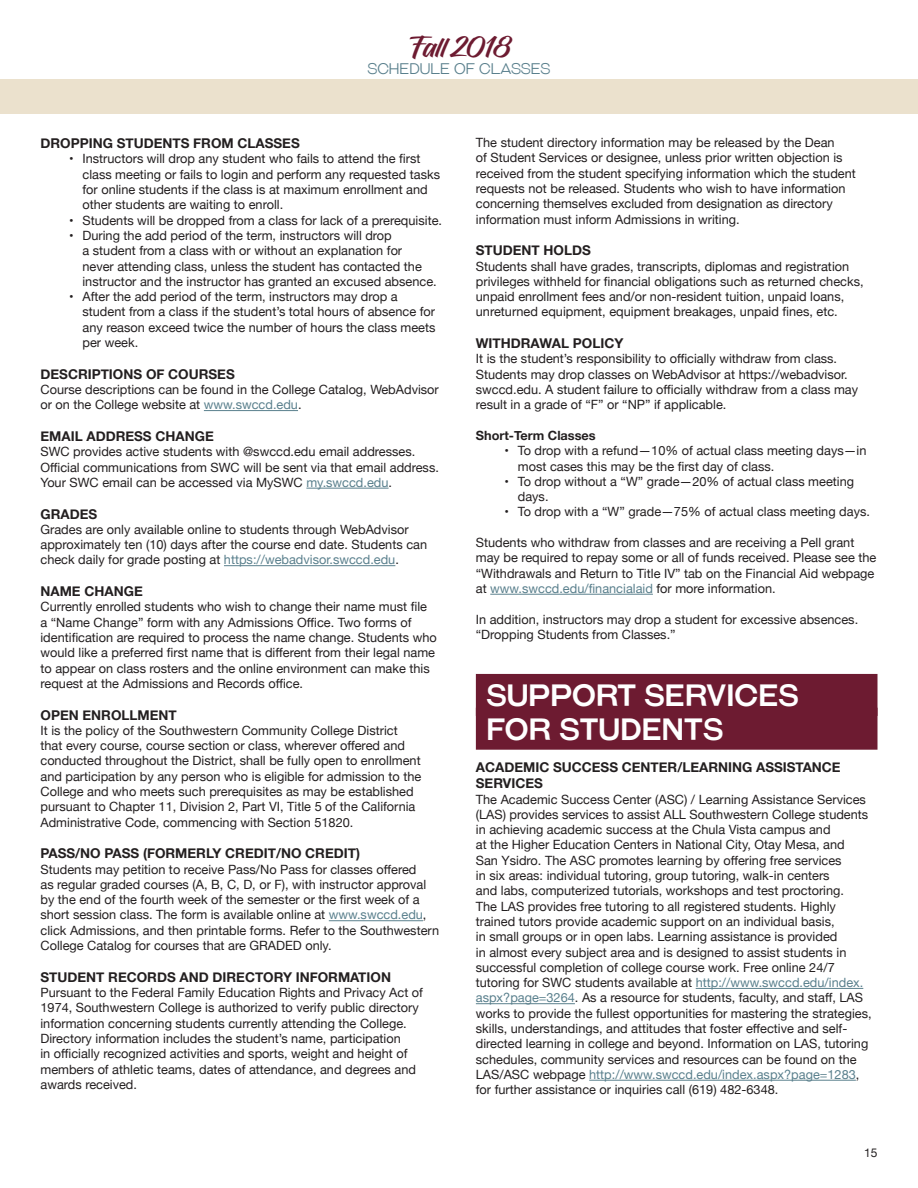
<style>
.page{position:relative;width:918px;height:1188px;background:#fff}
.page>*{position:absolute;margin:0;border:0;box-sizing:border-box;transform-origin:0 0}
.New_FA18_Headers{font:30px "Galderglynn Titling Rg";letter-spacing:.005em;color:#fff}
.t1{font:28.5px "Hughs";color:#6d1b31}
.t2{font:15px "Galderglynn Titling Lt";color:#5a808d}
.SP18_Plain_Text_Bold{font:700 13.5px/16.5px "Helvetica Neue";color:#231f20}
.SP18_Text{font:12.75px/15.3px "Helvetica Neue";color:#231f20}
.Bullets_2{font:12.75px/15.3px "Helvetica Neue";color:#231f20}
.SP18_Text-2{font:700 12.75px "Helvetica Neue";color:#231f20}
.SU16_Classes{font:12px "Helvetica Neue";color:#231f20}
.s1{color:#5a808d}
</style>
<div class="page">
<div style="left:0;top:79px;width:918px;height:35px;background:#ebe1cd"></div>
<hr style="left:204px;top:410px;width:94px;height:1px;background:#5a808d">
<hr style="left:306px;top:488px;width:83px;height:1px;background:#5a808d">
<hr style="left:224px;top:565px;width:171px;height:1px;background:#5a808d">
<hr style="left:329px;top:920px;width:94px;height:1px;background:#5a808d">
<hr style="left:490px;top:594px;width:163px;height:1px;background:#5a808d">
<div style="left:476px;top:674px;width:402px;height:42px;background:#6d1b31"></div>
<div style="left:476px;top:708px;width:402px;height:42px;background:#6d1b31"></div>
<hr style="left:696px;top:988px;width:167px;height:1px;background:#5a808d">
<hr style="left:476px;top:1003px;width:99px;height:1px;background:#5a808d">
<hr style="left:589px;top:1080px;width:267px;height:1px;background:#5a808d">
<h2 class="t1" style="left:408px;top:30px;width:104px">Fall 2018</h2>
<p class="t2" style="left:367px;top:59px;width:185px">SCHEDULE OF CLASSES</p>
<p class="SP18_Plain_Text_Bold" style="left:40px;top:135px;width:261px">DROPPING STUDENTS FROM CLASSES</p>
<p class="Bullets_2" style="left:82px;top:152px;width:359px;text-indent:-14px">• Instructors will drop any student who fails to attend the first class meeting or fails to login and perform any requested tasks for online students if the class is at maximum enrollment and other students are waiting to enroll.</p>
<p class="Bullets_2" style="left:69px;top:213px;width:375px">• Students will be dropped from a class for lack of a prerequisite.</p>
<p class="Bullets_2" style="left:82px;top:229px;width:356px;text-indent:-14px">• During the add period of the term, instructors will drop<br>a student from a class with or without an explanation for never attending class, unless the student has contacted the instructor and the instructor has granted an excused absence.</p>
<p class="Bullets_2" style="left:82px;top:290px;width:355px;text-indent:-14px">• After the add period of the term, instructors may drop a student from a class if the student’s total hours of absence for any reason exceed twice the number of hours the class meets per week.</p>
<p class="SP18_Plain_Text_Bold" style="left:40px;top:366px;width:196px">DESCRIPTIONS OF COURSES</p>
<p class="SP18_Text" style="left:40px;top:383px;width:400px">Course descriptions can be found in the College Catalog, WebAdvisor or on the College website at <span class="s1">www.swccd.edu</span>.</p>
<p class="SP18_Plain_Text_Bold" style="left:40px;top:428px;width:175px">EMAIL ADDRESS CHANGE</p>
<p class="SP18_Text" style="left:40px;top:445px;width:400px">SWC provides active students with @swccd.edu email addresses.<br>Official communications from SWC will be sent via that email address.<br>Your SWC email can be accessed via MySWC <span class="s1">my.swccd.edu</span>.</p>
<p class="SP18_Plain_Text_Bold" style="left:40px;top:506px;width:58px">GRADES</p>
<p class="SP18_Text" style="left:40px;top:522px;width:388px">Grades are only available online to students through WebAdvisor approximately ten (10) days after the course end date. Students can check daily for grade posting at <span class="s1">https://webadvisor.swccd.edu</span>.</p>
<p class="SP18_Plain_Text_Bold" style="left:40px;top:583px;width:104px">NAME CHANGE</p>
<p class="SP18_Text" style="left:40px;top:600px;width:398px">Currently enrolled students who wish to change their name must file a “Name Change” form with any Admissions Office. Two forms of identification are required to process the name change. Students who would like a preferred first name that is different from their legal name to appear on class rosters and the online environment can make this request at the Admissions and Records office.</p>
<p class="SP18_Plain_Text_Bold" style="left:40px;top:707px;width:138px">OPEN ENROLLMENT</p>
<p class="SP18_Text" style="left:40px;top:723px;width:382px">It is the policy of the Southwestern Community College District that every course, course section or class, wherever offered and conducted throughout the District, shall be fully open to enrollment and participation by any person who is eligible for admission to the College and who meets such prerequisites as may be established pursuant to Chapter 11, Division 2, Part VI, Title 5 of the California Administrative Code, commencing with Section 51820.</p>
<p class="SP18_Plain_Text_Bold" style="left:40px;top:846px;width:321px">PASS/NO PASS (FORMERLY CREDIT/NO CREDIT)</p>
<p class="SP18_Text" style="left:40px;top:862px;width:400px">Students may petition to receive Pass/No Pass for classes offered<br>as regular graded courses (A, B, C, D, or F), with instructor approval by the end of the fourth week of the semester or the first week of a short session class. The form is available online at <span class="s1">www.swccd.edu</span>, click Admissions, and then printable forms. Refer to the Southwestern College Catalog for courses that are GRADED only.</p>
<p class="SP18_Plain_Text_Bold" style="left:40px;top:969px;width:352px">STUDENT RECORDS AND DIRECTORY INFORMATION</p>
<p class="SP18_Text" style="left:40px;top:986px;width:384px">Pursuant to the Federal Family Education Rights and Privacy Act of 1974, Southwestern College is authorized to verify public directory information concerning students currently attending the College.<br>Directory information includes the student’s name, participation<br>in officially recognized activities and sports, weight and height of members of athletic teams, dates of attendance, and degrees and awards received.</p>
<p class="SP18_Text" style="left:476px;top:136px;width:382px">The student directory information may be released by the Dean<br>of Student Services or designee, unless prior written objection is received from the student specifying information which the student requests not be released. Students who wish to have information concerning themselves excluded from designation as directory information must inform Admissions in writing.</p>
<p class="SP18_Plain_Text_Bold" style="left:476px;top:243px;width:117px">STUDENT HOLDS</p>
<p class="SP18_Text" style="left:476px;top:259px;width:389px">Students shall have grades, transcripts, diplomas and registration privileges withheld for financial obligations such as returned checks, unpaid enrollment fees and/or non-resident tuition, unpaid loans, unreturned equipment, equipment breakages, unpaid fines, etc.</p>
<p class="SP18_Plain_Text_Bold" style="left:476px;top:335px;width:149px">WITHDRAWAL POLICY</p>
<p class="SP18_Text" style="left:476px;top:352px;width:384px">It is the student’s responsibility to officially withdraw from class.<br>Students may drop classes on WebAdvisor at https://webadvisor. swccd.edu. A student failure to officially withdraw from a class may result in a grade of “F” or “NP” if applicable.</p>
<p class="SP18_Text-2" style="left:476px;top:425px;width:121px">Short-Term Classes</p>
<p class="Bullets_2" style="left:518px;top:444px;width:350px;text-indent:-14px">• To drop with a refund—10% of actual class meeting days—in most cases this may be the first day of class.</p>
<p class="Bullets_2" style="left:518px;top:474px;width:338px;text-indent:-14px">• To drop without a “W” grade—20% of actual class meeting days.</p>
<p class="Bullets_2" style="left:504px;top:505px;width:367px">• To drop with a “W” grade—75% of actual class meeting days.</p>
<p class="SP18_Text" style="left:476px;top:536px;width:402px">Students who withdraw from classes and are receiving a Pell grant may be required to repay some or all of funds received. Please see the “Withdrawals and Return to Title IV” tab on the Financial Aid webpage at <span class="s1">www.swccd.edu/financialaid</span> for more information.</p>
<p class="SP18_Text" style="left:476px;top:612px;width:384px">In addition, instructors may drop a student for excessive absences. “Dropping Students from Classes.”</p>
<p class="New_FA18_Headers" style="left:486px;top:678px;width:314px">SUPPORT SERVICES</p>
<p class="New_FA18_Headers" style="left:486px;top:711px;width:238px">FOR STUDENTS</p>
<p class="SP18_Plain_Text_Bold" style="left:476px;top:759px;width:366px">ACADEMIC SUCCESS CENTER/LEARNING ASSISTANCE<br>SERVICES</p>
<p class="SP18_Text" style="left:476px;top:792px;width:397px">The Academic Success Center (ASC) / Learning Assistance Services (LAS) provides services to assist ALL Southwestern College students in achieving academic success at the Chula Vista campus and<br>at the Higher Education Centers in National City, Otay Mesa, and<br>San Ysidro. The ASC promotes learning by offering free services<br>in six areas: individual tutoring, group tutoring, walk-in centers<br>and labs, computerized tutorials, workshops and test proctoring.<br>The LAS provides free tutoring to all registered students. Highly trained tutors provide academic support on an individual basis,<br>in small groups or in open labs. Learning assistance is provided<br>in almost every subject area and is designed to assist students in successful completion of college course work. Free online 24/7 tutoring for SWC students available at <span class="s1">http://www.swccd.edu/index. aspx?page=3264</span>. As a resource for students, faculty, and staff, LAS works to provide the fullest opportunities for mastering the strategies, skills, understandings, and attitudes that foster effective and self&shy;directed learning in college and beyond. Information on LAS, tutoring schedules, community services and resources can be found on the LAS/ASC webpage <span class="s1">http://www.swccd.edu/index.aspx?page=1283</span>, for further assistance or inquiries call (619) 482-6348.</p>
<p class="SU16_Classes" style="left:864px;top:1144px;width:15px">15</p>
</div>
